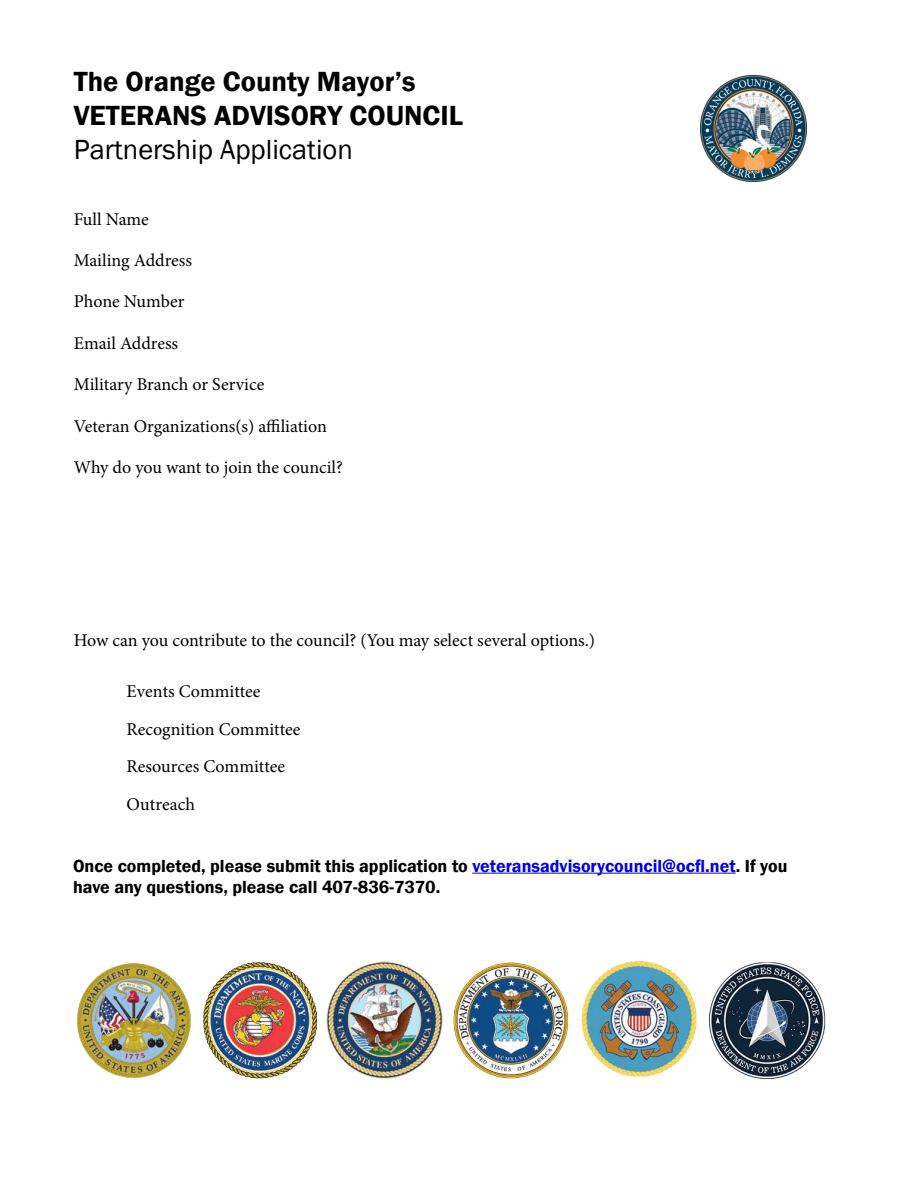
<style>
.page{position:relative;width:918px;height:1188px;background:#fff}
.page>*{position:absolute;margin:0;border:0;box-sizing:border-box;transform-origin:0 0}
.t1{font:600 28.5px/34.2px "Franklin Gothic";color:#000}
.t2{font:18px/37.8px "Minion Pro";color:#000}
.t3{font:600 18px/21.6px "Franklin Gothic";color:#000}
.s1{font-weight:400}
.s2{color:#00e}
</style>
<div class="page">
<img style="left:700px;top:76px;width:106px;height:106px">
<hr style="left:472px;top:873px;width:264px;height:1px;background:#00e">
<img style="left:76px;top:962px;width:750px;height:117px">
<h1 class="t1" style="left:74px;top:65px;width:391px">The Orange County Mayor’s<br>VETERANS ADVISORY COUNCIL<br><span class="s1">Partnership Application</span></h1>
<p class="t2" style="left:74px;top:200px;width:77px">Full Name</p>
<p class="t2" style="left:74px;top:241px;width:120px">Mailing Address</p>
<p class="t2" style="left:74px;top:283px;width:112px">Phone Number</p>
<p class="t2" style="left:74px;top:324px;width:106px">Email Address</p>
<p class="t2" style="left:74px;top:366px;width:192px">Military Branch or Service</p>
<p class="t2" style="left:74px;top:407px;width:255px">Veteran Organizations(s) affiliation</p>
<p class="t2" style="left:74px;top:448px;width:271px">Why do you want to join the council?</p>
<p class="t2" style="left:74px;top:621px;width:523px">How can you contribute to the council? (You may select several options.)</p>
<p class="t2" style="left:127px;top:672px;width:175px">Events Committee<br>Recognition Committee<br>Resources Committee<br>Outreach</p>
<p class="t3" style="left:73px;top:855px;width:716px">Once completed, please submit this application to <span class="s2">veteransadvisorycouncil@ocfl.net</span>. If you have any questions, please call 407-836-7370.</p>
</div>
